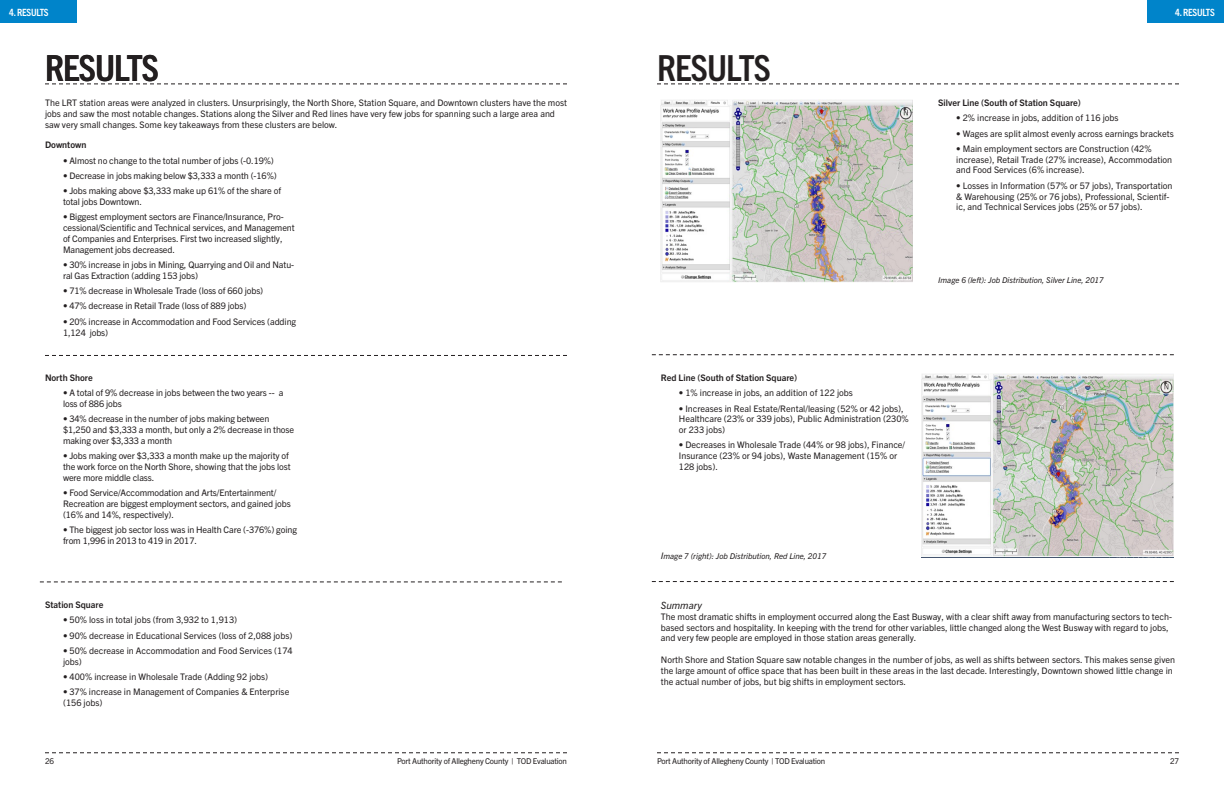
<style>
.page{position:relative;width:1224px;height:792px;background:#fff}
.page>*{position:absolute;margin:0;border:0;box-sizing:border-box;transform-origin:0 0}
.Page_Header{font:700 condensed 36px "Trade Gothic Next LT Pro";letter-spacing:-.025em;color:#231f20}
.Chapter_Header{font:700 condensed 36px "Trade Gothic Next LT Pro";letter-spacing:-.025em;color:#231f20}
.t1{font:700 condensed 10px "Trade Gothic Next LT Pro";letter-spacing:-.025em;color:#fff}
.Sub_Section{font:italic 10px "Trade Gothic Next LT Pro";color:#231f20}
.Body_Text{font:9px/10.8px "Trade Gothic Next LT Pro";color:#231f20}
.Body_Text-2{font:700 9px "Trade Gothic Next LT Pro";color:#231f20}
.t2{font:8px "Trade Gothic Next LT Pro";letter-spacing:-.025em;color:#231f20}
.Body_Text-3{font:italic 8px "Trade Gothic Next LT Pro";color:#231f20}
.s1{font-size:9px}
</style>
<div class="page">
<div style="left:0;top:0;width:77px;height:22px;background:#0084ca"></div>
<svg style="left:45px;top:752px;width:522px;height:1px"></svg>
<svg style="left:657px;top:752px;width:522px;height:1px"></svg>
<div style="left:1148px;top:0;width:76px;height:22px;background:#0084ca"></div>
<svg style="left:657px;top:84px;width:522px;height:1px"></svg>
<svg style="left:45px;top:84px;width:522px;height:1px"></svg>
<svg style="left:45px;top:355px;width:522px;height:1px"></svg>
<svg style="left:40px;top:582px;width:522px;height:1px"></svg>
<img style="left:661px;top:99px;width:252px;height:184px">
<img style="left:922px;top:374px;width:252px;height:184px">
<svg style="left:652px;top:354px;width:522px;height:1px"></svg>
<svg style="left:652px;top:581px;width:522px;height:1px"></svg>
<p class="t1" style="left:9px;top:5px;width:41px">4. RESULTS</p>
<p class="t1" style="left:1175px;top:6px;width:41px">4. RESULTS</p>
<p class="Page_Header" style="left:45px;top:44px;width:115px">RESULTS</p>
<p class="Body_Text" style="left:45px;top:97px;width:524px">The LRT station areas were analyzed in clusters. Unsurprisingly, the North Shore, Station Square, and Downtown clusters have the most jobs and saw the most notable changes. Stations along the Silver and Red lines have very few jobs for spanning such a large area and saw very small changes. Some key takeaways from these clusters are below.</p>
<p class="Body_Text-2" style="left:45px;top:139px;width:43px">Downtown</p>
<p class="Body_Text" style="left:63px;top:154px;width:212px">• Almost no change to the total number of jobs (-0.19%)</p>
<p class="Body_Text" style="left:63px;top:170px;width:215px">• Decrease in jobs making below $3,333 a month (-16%)</p>
<p class="Body_Text" style="left:63px;top:185px;width:220px">• Jobs making above $3,333 make up 61% of the share of total jobs Downtown.</p>
<p class="Body_Text" style="left:63px;top:211px;width:233px">• Biggest employment sectors are Finance/Insurance, Pro&shy;cessional/Scientific and Technical services, and Management of Companies and Enterprises. First two increased slightly, Management jobs decreased.</p>
<p class="Body_Text" style="left:63px;top:259px;width:233px">• 30% increase in jobs in Mining, Quarrying and Oil and Natu&shy;ral Gas Extraction (adding 153 jobs)</p>
<p class="Body_Text" style="left:63px;top:285px;width:202px">• 71% decrease in Wholesale Trade (loss of 660 jobs)</p>
<p class="Body_Text" style="left:63px;top:300px;width:185px">• 47% decrease in Retail Trade (loss of 889 jobs)</p>
<p class="Body_Text" style="left:63px;top:316px;width:235px">• 20% increase in Accommodation and Food Services (adding<br>1,124 jobs)</p>
<p class="Body_Text-2" style="left:45px;top:371px;width:49px">North Shore</p>
<p class="Body_Text" style="left:63px;top:387px;width:222px">• A total of 9% decrease in jobs between the two years -- a loss of 886 jobs</p>
<p class="Body_Text" style="left:63px;top:413px;width:233px">• 34% decrease in the number of jobs making between $1,250 and $3,333 a month, but only a 2% decrease in those making over $3,333 a month</p>
<p class="Body_Text" style="left:63px;top:450px;width:229px">• Jobs making over $3,333 a month make up the majority of the work force on the North Shore, showing that the jobs lost were more middle class.</p>
<p class="Body_Text" style="left:63px;top:487px;width:229px">• Food Service/Accommodation and Arts/Entertainment/<br>Recreation are biggest employment sectors, and gained jobs (16% and 14%, respectively).</p>
<p class="Body_Text" style="left:63px;top:524px;width:235px">• The biggest job sector loss was in Health Care (-376%) going from 1,996 in 2013 to 419 in 2017.</p>
<p class="Body_Text-2" style="left:45px;top:599px;width:60px">Station Square</p>
<p class="Body_Text" style="left:63px;top:614px;width:176px">• 50% loss in total jobs (from 3,932 to 1,913)</p>
<p class="Body_Text" style="left:63px;top:629px;width:231px">• 90% decrease in Educational Services (loss of 2,088 jobs)</p>
<p class="Body_Text" style="left:63px;top:645px;width:231px">• 50% decrease in Accommodation and Food Services (174 jobs)</p>
<p class="Body_Text" style="left:63px;top:671px;width:207px">• 400% increase in Wholesale Trade (Adding 92 jobs)</p>
<p class="Body_Text" style="left:63px;top:686px;width:228px">• 37% increase in Management of Companies &amp; Enterprise (156 jobs)</p>
<p class="Chapter_Header" style="left:657px;top:44px;width:115px">RESULTS</p>
<p class="Body_Text-2" style="left:938px;top:96px;width:144px">Silver Line (South of Station Square)</p>
<p class="Body_Text" style="left:956px;top:112px;width:164px">• 2% increase in jobs, addition of 116 jobs</p>
<p class="Body_Text" style="left:956px;top:127px;width:219px">• Wages are split almost evenly across earnings brackets</p>
<p class="Body_Text" style="left:956px;top:143px;width:217px">• Main employment sectors are Construction (42% increase), Retail Trade (27% increase), Accommodation and Food Services (6% increase).</p>
<p class="Body_Text" style="left:956px;top:179px;width:218px">• Losses in Information (57% or 57 jobs), Transportation &amp; Warehousing (25% or 76 jobs), Professional, Scientif&shy;ic, and Technical Services jobs (25% or 57 jobs).</p>
<p class="Body_Text-3" style="left:938px;top:275px;width:167px">Image 6 (left): Job Distribution, Silver Line, 2017</p>
<p class="Body_Text-2" style="left:661px;top:371px;width:138px">Red Line (South of Station Square)</p>
<p class="Body_Text" style="left:679px;top:387px;width:176px">• 1% increase in jobs, an addition of 122 jobs</p>
<p class="Body_Text" style="left:679px;top:402px;width:231px">• Increases in Real Estate/Rental/leasing (52% or 42 jobs),<br>Healthcare (23% or 339 jobs), Public Administration (230% or 233 jobs)</p>
<p class="Body_Text" style="left:679px;top:439px;width:228px">• Decreases in Wholesale Trade (44% or 98 jobs), Finance/<br>Insurance (23% or 94 jobs), Waste Management (15% or<br>128 jobs).</p>
<p class="Body_Text-3" style="left:661px;top:551px;width:167px"><span class="s1">I</span>mage 7 (right): Job Distribution, Red Line, 2017</p>
<p class="Sub_Section" style="left:661px;top:598px;width:43px">Summary</p>
<p class="Body_Text" style="left:661px;top:610px;width:513px">The most dramatic shifts in employment occurred along the East Busway, with a clear shift away from manufacturing sectors to tech&shy;based sectors and hospitality. In keeping with the trend for other variables, little changed along the West Busway with regard to jobs, and very few people are employed in those station areas generally.</p>
<p class="Body_Text" style="left:661px;top:654px;width:516px">North Shore and Station Square saw notable changes in the number of jobs, as well as shifts between sectors. This makes sense given the large amount of office space that has been built in these areas in the last decade. Interestingly, Downtown showed little change in the actual number of jobs, but big shifts in employment sectors.</p>
<p class="t2" style="left:45px;top:756px;width:10px">26</p>
<p class="t2" style="left:397px;top:756px;width:171px">Port Authority of Allegheny County | TOD Evaluation</p>
<p class="t2" style="left:1170px;top:756px;width:10px">27</p>
<p class="t2" style="left:657px;top:756px;width:170px">Port Authority of Allegheny County | TOD Evaluation</p>
</div>
